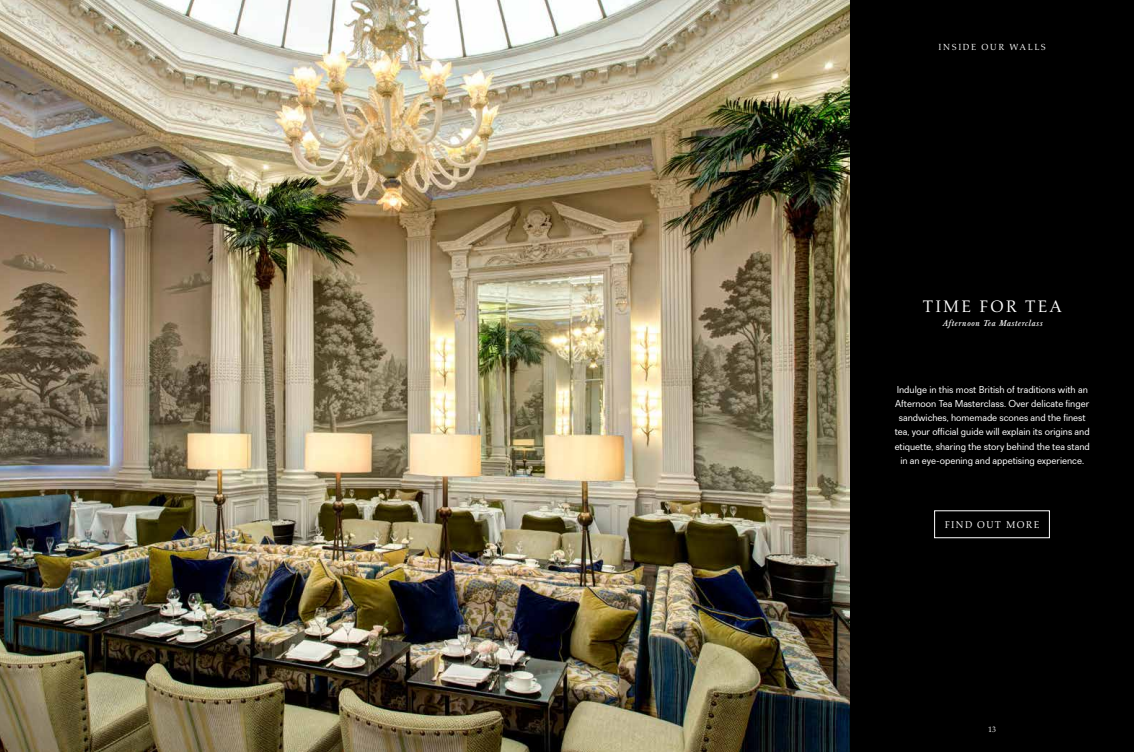
<style>
.page{position:relative;width:1134px;height:752px;background:#fff}
.page>*{position:absolute;margin:0;border:0;box-sizing:border-box;transform-origin:0 0}
.t1{font:17px "Aldus LT Std";letter-spacing:.13em;color:#fff}
.t2{font:10px/14px "Recta";color:#fff;text-align:center}
.t3{font:10px "Aldus LT Std";letter-spacing:.13em;color:#fff}
.t4{font:italic 9px "Baskervald ADF Std";letter-spacing:.04em;color:#fff}
.t5{font:9px "Aldus LT Std";letter-spacing:.18em;color:#fff}
.t6{font:8px "Aldus LT Std";color:#fff}
</style>
<div class="page">
<img style="left:0;top:0;width:850px;height:751px">
<div style="left:850px;top:0;width:284px;height:751px;background:#000"></div>
<p class="t5" style="left:938px;top:42px;width:109px">INSIDE OUR WALLS</p>
<h1 class="t1" style="left:923px;top:297px;width:140px">TIME FOR TEA</h1>
<p class="t4" style="left:942px;top:318px;width:102px">Afternoon Tea Masterclass</p>
<p class="t2" style="left:895px;top:383px;width:197px">Indulge in this most British of traditions with an Afternoon Tea Masterclass. Over delicate finger sandwiches, homemade scones and the finest tea, your official guide will explain its origins and etiquette, sharing the story behind the tea stand in an eye-opening and appetising experience.</p>
<p class="t3" style="left:945px;top:518px;width:96px">FIND OUT MORE</p>
<p class="t6" style="left:988px;top:724px;width:9px">13</p>
</div>
